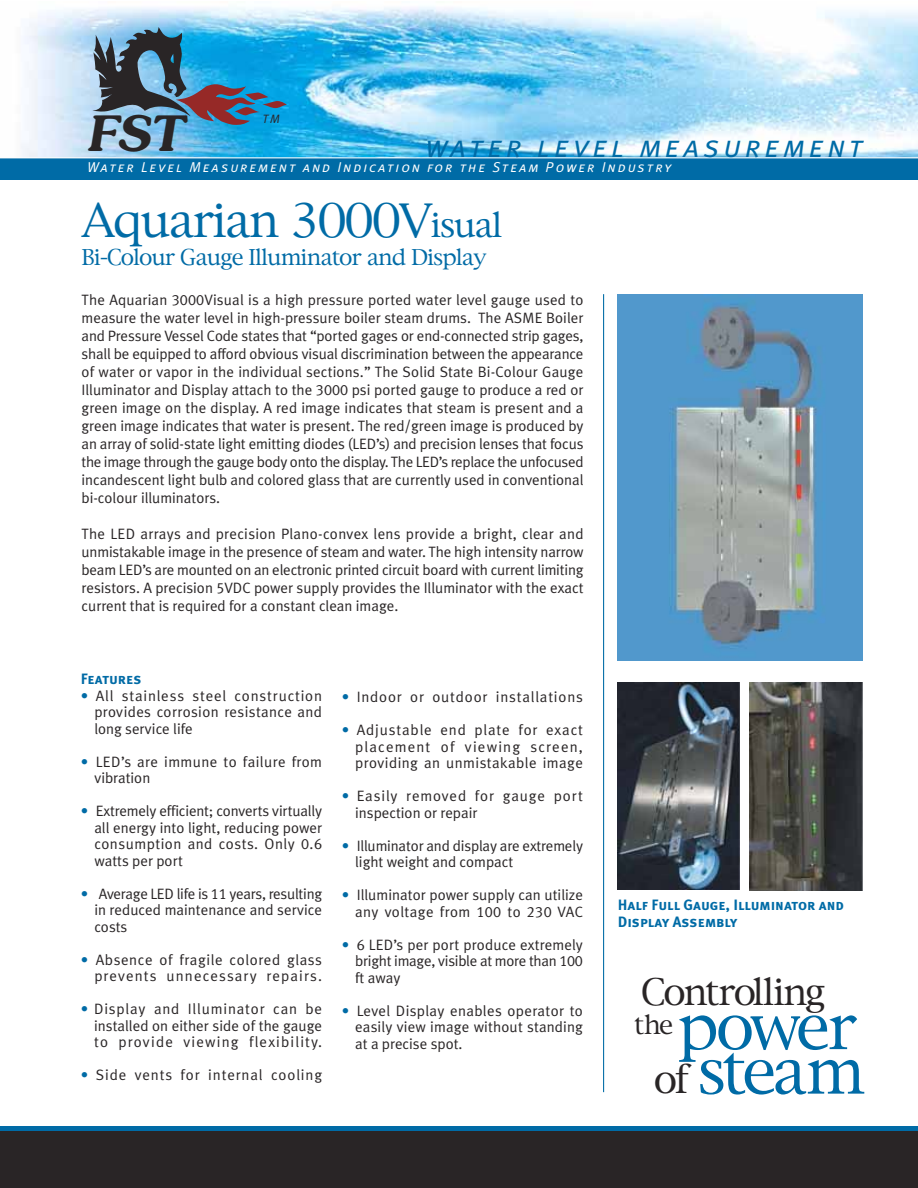
<style>
.page{position:relative;width:918px;height:1188px;background:#fff}
.page>*{position:absolute;margin:0;border:0;box-sizing:border-box;transform-origin:0 0}
.t1{font:60.15px/44.5px "New York";letter-spacing:-.065em;color:#006ba6;text-align:center}
.t2{font:italic 600 48.6px "Souvenir";color:#292526}
.t3{font:44.25px "New York";letter-spacing:-.05em;color:#006ba6}
.t4{font:36.75px "New York";color:#292526}
.t5{font:35.1px "New York";letter-spacing:-.06em;color:#292526}
.t6{font:italic 31.2px "Meta Plus Normal Caps";letter-spacing:.125em;color:#006ba6}
.t7{font:24.9px "New York";color:#292526}
.t8{font:21px "New York";letter-spacing:-.05em;color:#006ba6}
.t9{font:15px/16.5px "Meta Plus Normal";letter-spacing:.005em;color:#292526;text-align:justify}
.t10{font:15px/16.5px "Meta Plus Normal";letter-spacing:.05em;color:#292526;text-align:right}
.t11{font:15px "Meta Plus Normal";letter-spacing:.055em;color:#292526}
.t12{font:15px/16.5px "Meta Plus Bold Caps";color:#006ba6}
.t13{font:15px/16.5px "Meta Plus Normal";letter-spacing:.03em;color:#292526}
.t14{font:italic 14.25px "Meta Plus Normal Caps";letter-spacing:.14em;color:#fff}
.t15{font:italic 12.15px "Meta Plus Normal Caps";color:#292526}
.s1{font-size:32.25px}
.s2{font-family:"Meta Plus Normal Caps"}
.s3{color:#006ba6}
</style>
<div class="page">
<div style="left:0;top:1127px;width:918px;height:15px;background:#006ba6"></div>
<div style="left:0;top:1131px;width:918px;height:57px;background:#292526"></div>
<hr style="left:603px;top:294px;width:1px;height:798px;background:#006ba6">
<img style="left:618px;top:294px;width:244px;height:366px">
<img style="left:618px;top:683px;width:121px;height:206px">
<img style="left:749px;top:682px;width:113px;height:208px">
<img style="left:21px;top:6px;width:897px;height:151px">
<div style="left:0;top:159px;width:918px;height:21px;background:#006ba6"></div>
<img style="left:92px;top:27px;width:195px;height:98px">
<h2 class="t2" style="left:86px;top:114px;width:98px">FST</h2>
<p class="t15" style="left:263px;top:111px;width:19px">TM</p>
<h3 class="t6" style="left:425px;top:128px;width:440px">water level measurement</h3>
<p class="t14" style="left:87px;top:158px;width:586px">Water Level Measurement and Indication for the Steam Power Industry</p>
<h3 class="t3" style="left:82px;top:201px;width:423px">Aquarian 3000V<span class="s1">isual</span></h3>
<h3 class="t8" style="left:82px;top:248px;width:407px">Bi-Colour Gauge Illuminator and Display</h3>
<p class="t9" style="left:82px;top:292px;width:504px;line-height:18px">The Aquarian <span class="s2">3000</span>Visual is a high pressure ported water level gauge used to measure the water level in high-pressure boiler steam drums. The ASME Boiler and Pressure Vessel Code states that “ported gages or end-connected strip gages, shall be equipped to afford obvious visual discrimination between the appearance of water or vapor in the individual sections.” The Solid State Bi-Colour Gauge Illuminator and Display attach to the <span class="s2">3000</span> psi ported gauge to produce a red or green image on the display. A red image indicates that steam is present and a green image indicates that water is present. The red/green image is produced by an array of solid-state light emitting diodes (LED’s) and precision lenses that focus the image through the gauge body onto the display. The LED’s replace the unfocused incandescent light bulb and colored glass that are currently used in conventional bi-colour illuminators.</p>
<p class="t9" style="left:82px;top:526px;width:504px;line-height:18px">The LED arrays and precision Plano-convex lens provide a bright, clear and unmistakable image in the presence of steam and water. The high intensity narrow beam LED’s are mounted on an electronic printed circuit board with current limiting resistors. A precision <span class="s2">5VDC</span> power supply provides the Illuminator with the exact current that is required for a constant clean image.</p>
<p class="t12" style="left:81px;top:671px;width:62px">Features</p>
<p class="t9" style="left:94px;top:688px;width:229px;text-indent:-14px"><span class="s3">•</span> All stainless steel construction provides corrosion resistance and long service life</p>
<p class="t13" style="left:94px;top:754px;width:229px;text-indent:-13px"><span class="s3">•</span> LED’s are immune to failure from vibration</p>
<p class="t9" style="left:94px;top:804px;width:229px;text-indent:-14px"><span class="s3">•</span> Extremely efficient; converts virtually all energy into light, reducing power consumption and costs. Only <span class="s2">0.6 </span>watts per port</p>
<p class="t9" style="left:94px;top:886px;width:229px;text-indent:-14px"><span class="s3">•</span> Average LED life is <span class="s2">11</span> years, resulting in reduced maintenance and service costs</p>
<p class="t10" style="left:81px;top:952px;width:243px"><span class="s3">•</span> Absence of fragile colored glass prevents unnecessary repairs.</p>
<p class="t9" style="left:94px;top:1002px;width:230px;text-indent:-13px"><span class="s3">•</span> Display and Illuminator can be installed on either side of the gauge to provide viewing flexibility.</p>
<p class="t11" style="left:81px;top:1069px;width:243px"><span class="s3">•</span> Side vents for internal cooling</p>
<p class="t11" style="left:342px;top:691px;width:243px"><span class="s3">•</span> Indoor or outdoor installations</p>
<p class="t9" style="left:355px;top:723px;width:229px;text-indent:-14px"><span class="s3">•</span> Adjustable end plate for exact placement of viewing screen, providing an unmistakable image</p>
<p class="t10" style="left:355px;top:789px;width:229px;text-align:left;text-indent:-14px"><span class="s3">•</span> Easily removed for gauge port inspection or repair</p>
<p class="t9" style="left:355px;top:838px;width:229px;text-indent:-14px"><span class="s3">•</span> Illuminator and display are extremely light weight and compact</p>
<p class="t9" style="left:342px;top:888px;width:243px;text-align:right"><span class="s3">•</span> Illuminator power supply can utilize any voltage from <span class="s2">100</span> to <span class="s2">230</span> VAC</p>
<p class="t9" style="left:355px;top:937px;width:229px;text-indent:-13px"><span class="s3">•</span> <span class="s2">6 LED</span>’s per port produce extremely bright image, visible at more than <span class="s2">100 </span>ft away</p>
<p class="t9" style="left:355px;top:1003px;width:229px;text-indent:-14px"><span class="s3">•</span> Level Display enables operator to easily view image without standing at a precise spot.</p>
<p class="t12" style="left:618px;top:897px;width:228px">Half Full Gauge, Illuminator and<br>Display Assembly</p>
<h3 class="t5" style="left:641px;top:977px;width:186px">Controlling</h3>
<h3 class="t7" style="left:634px;top:1014px;width:41px">the</h3>
<h3 class="t4" style="left:654px;top:1064px;width:37px">of</h3>
<h1 class="t1" style="left:678px;top:1010px;width:190px">power steam</h1>
</div>
